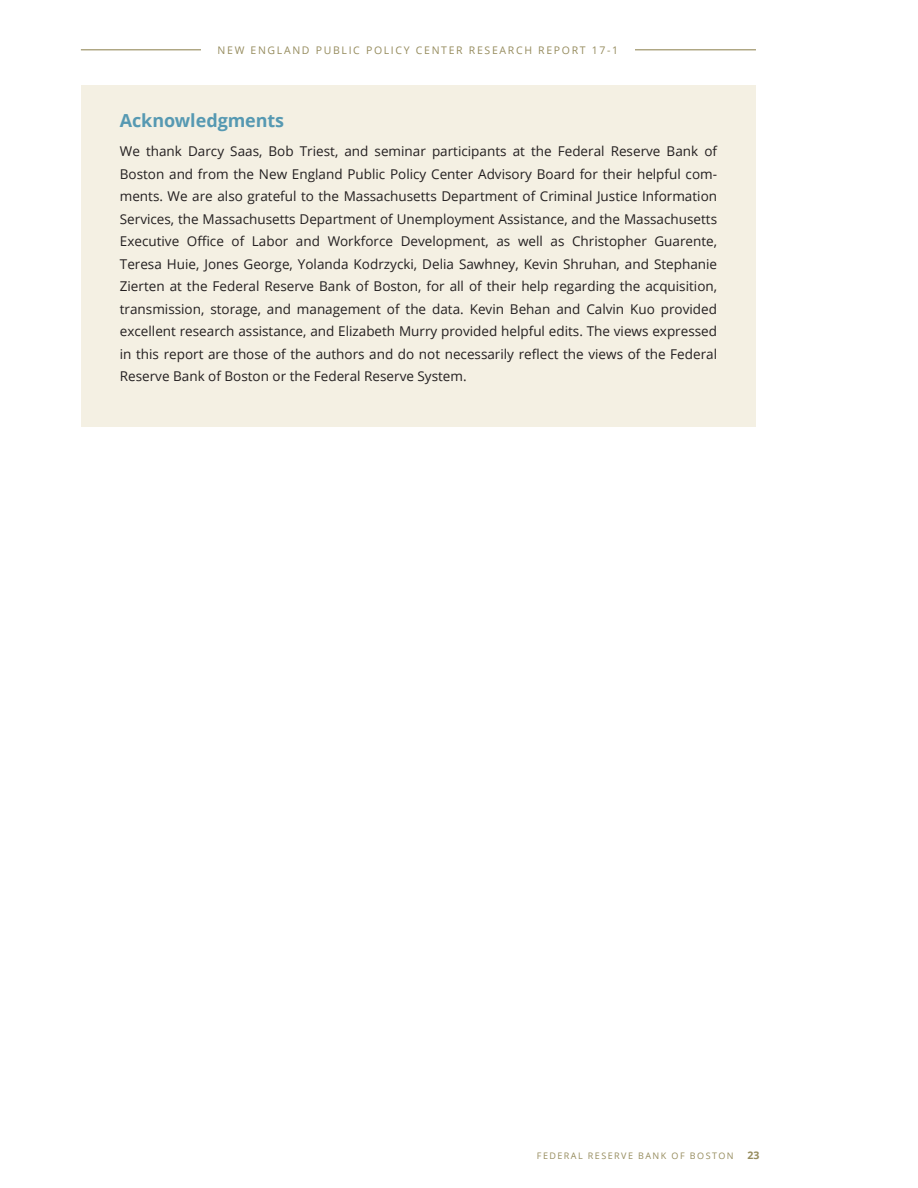
<style>
.page{position:relative;width:918px;height:1188px;background:#fff}
.page>*{position:absolute;margin:0;border:0;box-sizing:border-box;transform-origin:0 0}
.HEADER_A{font:700 18px "Open Sans";letter-spacing:-.005em;color:#5699b2}
.BODY_no_indents{font:13.5px/22.5px "Open Sans";color:#231f20;text-align:justify}
.t1{font:10.5px "Open Sans";letter-spacing:.16em;color:#968c5e}
.t2{font:9px "Open Sans";letter-spacing:.16em;color:#968c5e}
.s1{font-weight:700;font-size:10.5px}
</style>
<div class="page">
<hr style="left:81px;top:49px;width:675px;height:1px;background:#968c5e">
<div style="left:201px;top:38px;width:433px;height:23px;background:#fff"></div>
<div style="left:81px;top:85px;width:675px;height:342px;background:#f4f0e3"></div>
<p class="t1" style="left:218px;top:43px;width:402px">NEW ENGLAND PUBLIC POLICY CENTER RESEARCH REPORT 17-1</p>
<p class="HEADER_A" style="left:120px;top:108px;width:166px">Acknowledgments</p>
<p class="BODY_no_indents" style="left:120px;top:140px;width:599px">We thank Darcy Saas, Bob Triest, and seminar participants at the Federal Reserve Bank of Boston and from the New England Public Policy Center Advisory Board for their helpful com&shy;ments. We are also grateful to the Massachusetts Department of Criminal Justice Information Services, the Massachusetts Department of Unemployment Assistance, and the Massachusetts Executive Office of Labor and Workforce Development, as well as Christopher Guarente, Teresa Huie, Jones George, Yolanda Kodrzycki, Delia Sawhney, Kevin Shruhan, and Stephanie Zierten at the Federal Reserve Bank of Boston, for all of their help regarding the acquisition, transmission, storage, and management of the data. Kevin Behan and Calvin Kuo provided excellent research assistance, and Elizabeth Murry provided helpful edits. The views expressed in this report are those of the authors and do not necessarily reflect the views of the Federal Reserve Bank of Boston or the Federal Reserve System.</p>
<p class="t2" style="left:537px;top:1150px;width:224px">FEDERAL RESERVE BANK OF BOSTON <span class="s1">23</span></p>
</div>
